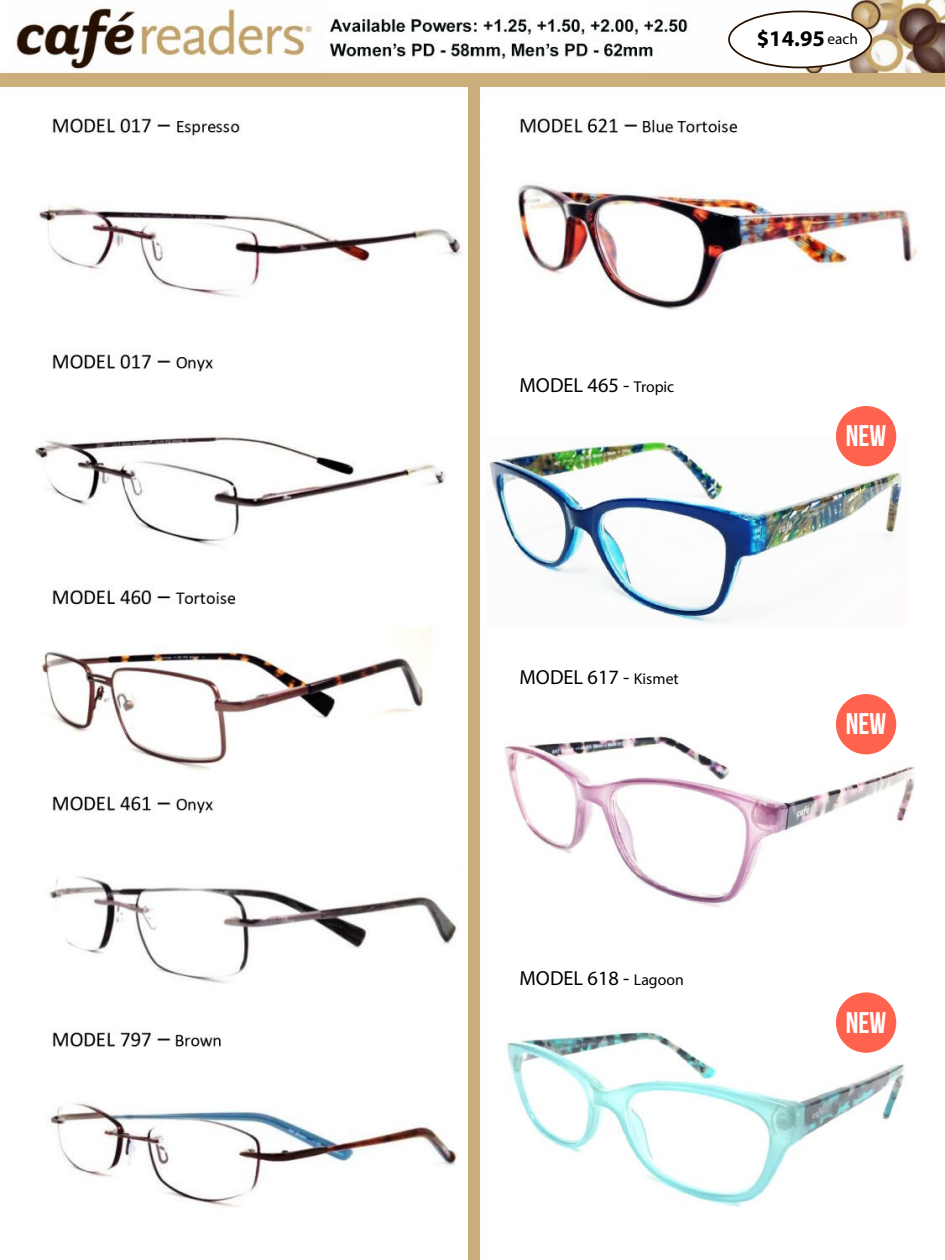
<style>
.page{position:relative;width:945px;height:1260px;background:#fff}
.page>*{position:absolute;margin:0;border:0;box-sizing:border-box;transform-origin:0 0}
.t1{font:700 29.75px "Bebas Neue";color:#fff}
.t2{font:700 22.4px "Myriad Pro";color:#000}
.t3{font:20.47px "Myriad Pro";color:#000}
.s1{font-weight:400;font-size:15.4px}
.s2{font-size:15.75px}
</style>
<div class="page">
<img style="left:0;top:0;width:945px;height:1208px">
<div style="left:500px;top:328px;width:432px;height:702px;background:#fff"></div>
<img style="left:485px;top:436px;width:417px;height:190px">
<img style="left:498px;top:734px;width:417px;height:177px">
<img style="left:503px;top:1028px;width:405px;height:180px">
<div style="left:0;top:74px;width:945px;height:13px;background:#cbae7c"></div>
<div style="left:468px;top:75px;width:12px;height:1185px;background:#cbae7c"></div>
<div style="left:729px;top:11px;width:142px;height:56px;background:#fff;border-radius:50%"></div>
<div style="left:728px;top:11px;width:144px;height:57px;border:2px solid #271100;border-radius:50%"></div>
<div style="left:836px;top:406px;width:60px;height:60px;background:#ff624d;border-radius:50%"></div>
<div style="left:836px;top:694px;width:60px;height:60px;background:#ff624d;border-radius:50%"></div>
<div style="left:836px;top:992px;width:60px;height:61px;background:#ff624d;border-radius:50%"></div>
<p class="t2" style="left:757px;top:24px;width:103px">$14.95 <span class="s1">each</span></p>
<p class="t3" style="left:520px;top:373px;width:156px">MODEL 465 - <span class="s2">Tropic</span></p>
<p class="t3" style="left:520px;top:665px;width:161px">MODEL 617 - <span class="s2">Kismet</span></p>
<p class="t3" style="left:520px;top:966px;width:166px">MODEL 618 - <span class="s2">Lagoon</span></p>
<h1 class="t1" style="left:846px;top:420px;width:42px">NEW</h1>
<h1 class="t1" style="left:846px;top:708px;width:42px">NEW</h1>
<h1 class="t1" style="left:846px;top:1006px;width:42px">NEW</h1>
</div>
